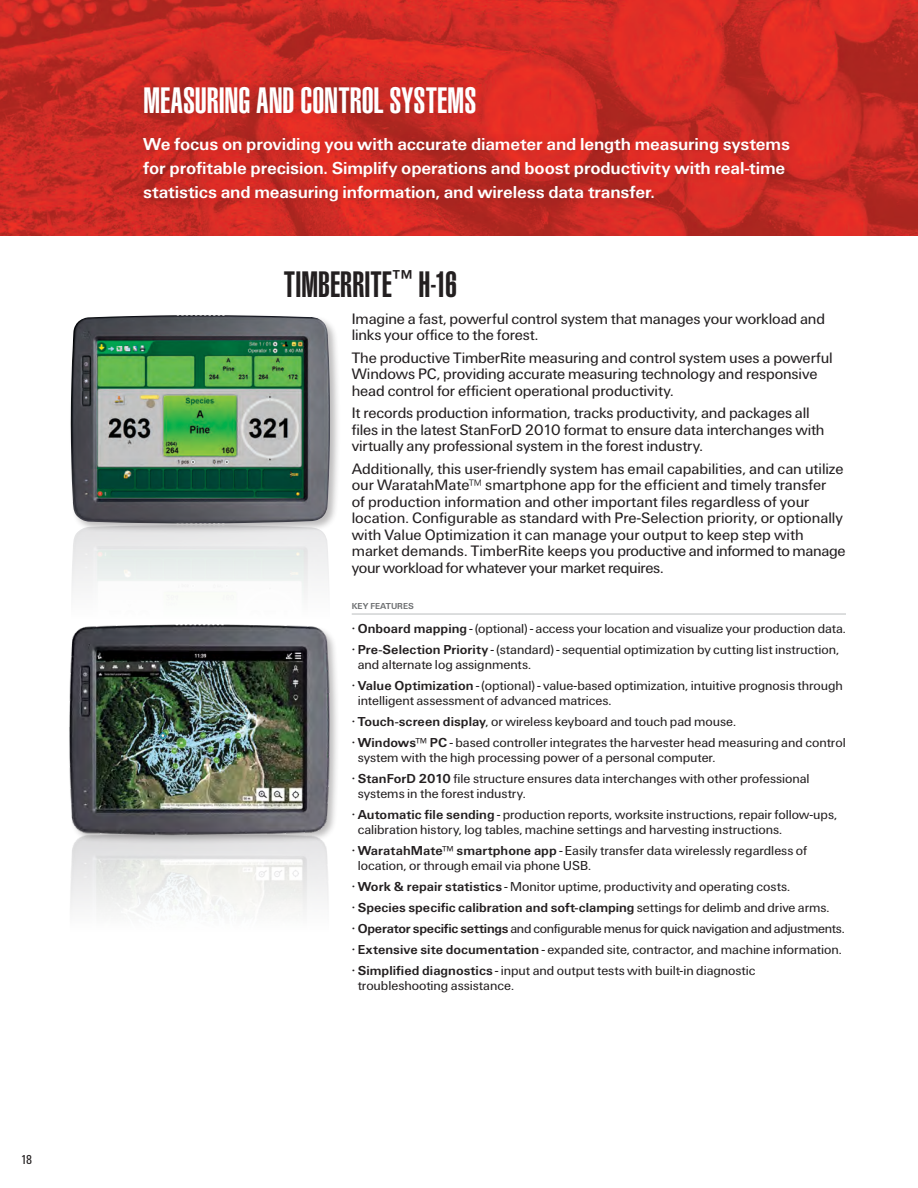
<style>
.page{position:relative;width:918px;height:1188px;background:#fff}
.page>*{position:absolute;margin:0;border:0;box-sizing:border-box;transform-origin:0 0}
.t1{font:900 extra-condensed 36px "Helvetica";color:#fff}
.t2{font:900 extra-condensed 36px "Helvetica";color:#231f20}
.t3{font:18px/24px "Univers U65";letter-spacing:-.01em;color:#fff}
.t4{font:15.75px/16.5px "Univers U55";letter-spacing:-.005em;color:#231f20}
.t5{font:13.5px/15px "Univers U55";color:#231f20}
.t6{font:13.5px "Univers U55";letter-spacing:-.025em;color:#231f20}
.t7{font:13.5px "Univers U65";color:#231f20}
.t8{font:13.5px "Univers U57";color:#231f20}
.Fast_Facts{font:9px "Univers U65";color:#6d6f71}
.s1{font-family:"Univers U65"}
.s2{font-family:"Univers U55"}
</style>
<div class="page">
<img style="left:0;top:0;width:917px;height:236px">
<hr style="left:917px;top:0;width:1px;height:236px;background:#ee3224">
<div style="left:134px;top:128px;width:665px;height:83px;background:#231f20;opacity:.2"></div>
<div style="left:135px;top:77px;width:350px;height:45px;background:#231f20;opacity:.2"></div>
<div style="left:68px;top:313px;width:273px;height:221px;background:#231f20;opacity:.3"></div>
<img style="left:71px;top:315px;width:259px;height:280px">
<hr style="left:352px;top:613px;width:494px;height:2px;background:#d1d3d4">
<img style="left:69px;top:613px;width:333px;height:221px">
<img style="left:70px;top:834px;width:258px;height:78px">
<p class="t8" style="left:21px;top:1150px;width:13px">18</p>
<p class="t1" style="left:143px;top:79px;width:335px">MEASURING AND CONTROL SYSTEMS</p>
<p class="t3" style="left:143px;top:134px;width:648px">We focus on providing you with accurate diameter and length measuring systems for profitable precision. Simplify operations and boost productivity with real-time statistics and measuring information, and wireless data transfer.</p>
<p class="t2" style="left:284px;top:264px;width:175px">TIMBERRITE<sup>™</sup> H-16</p>
<p class="t4" style="left:352px;top:312px;width:475px">Imagine a fast, powerful control system that manages your workload and links your office to the forest.</p>
<p class="t4" style="left:352px;top:351px;width:482px">The productive TimberRite measuring and control system uses a powerful<br>Windows PC, providing accurate measuring technology and responsive head control for efficient operational productivity.</p>
<p class="t4" style="left:352px;top:406px;width:474px">It records production information, tracks productivity, and packages all files in the latest StanForD 2010 format to ensure data interchanges with virtually any professional system in the forest industry.</p>
<p class="t4" style="left:352px;top:462px;width:495px">Additionally, this user-friendly system has email capabilities, and can utilize our WaratahMate™ smartphone app for the efficient and timely transfer<br>of production information and other important files regardless of your location. Configurable as standard with Pre-Selection priority, or optionally with Value Optimization it can manage your output to keep step with market demands. TimberRite keeps you productive and informed to manage your workload for whatever your market requires.</p>
<p class="Fast_Facts" style="left:352px;top:600px;width:64px">KEY FEATURES</p>
<p class="t5" style="left:352px;top:622px;width:496px">• <span class="s1">Onboard mapping</span> - (optional) - access your location and visualize your production data.</p>
<p class="t5" style="left:358px;top:643px;width:483px;text-indent:-6px">• <span class="s1">Pre-Selection Priority</span> - (standard) - sequential optimization by cutting list instruction, and alternate log assignments.</p>
<p class="t5" style="left:358px;top:679px;width:487px;text-indent:-6px">• <span class="s1">Value Optimization</span> - (optional) - value-based optimization, intuitive prognosis through intelligent assessment of advanced matrices.</p>
<p class="t5" style="left:352px;top:715px;width:386px">• <span class="s1">Touch-screen display</span>, or wireless keyboard and touch pad mouse.</p>
<p class="t5" style="left:358px;top:736px;width:490px;text-indent:-6px">• <span class="s1">Windows™ PC</span> - based controller integrates the harvester head measuring and control system with the high processing power of a personal computer.</p>
<p class="t5" style="left:358px;top:772px;width:453px;text-indent:-6px">• <span class="s1">StanForD 2010</span> file structure ensures data interchanges with other professional systems in the forest industry.</p>
<p class="t5" style="left:358px;top:808px;width:481px;text-indent:-6px">• <span class="s1">Automatic file sending</span> - production reports, worksite instructions, repair follow-ups, calibration history, log tables, machine settings and harvesting instructions.</p>
<p class="t5" style="left:358px;top:844px;width:451px;text-indent:-6px">• <span class="s1">WaratahMate™ smartphone app</span> - Easily transfer data wirelessly regardless of location, or through email via phone USB.</p>
<p class="t5" style="left:352px;top:880px;width:440px">• <span class="s1">Work &amp; repair statistics</span> - Monitor uptime, productivity and operating costs.</p>
<p class="t7" style="left:352px;top:898px;width:479px"><span class="s2">•</span> Species specific calibration and soft-clamping <span class="s2">settings for delimb and drive arms.</span></p>
<p class="t6" style="left:352px;top:919px;width:494px">• <span class="s1">Operator specific settings</span> and configurable menus for quick navigation and adjustments.</p>
<p class="t5" style="left:352px;top:943px;width:492px">• <span class="s1">Extensive site documentation</span> - expanded site, contractor, and machine information.</p>
<p class="t5" style="left:358px;top:964px;width:399px;text-indent:-6px">• <span class="s1">Simplified diagnostics</span> - input and output tests with built-in diagnostic troubleshooting assistance.</p>
</div>
